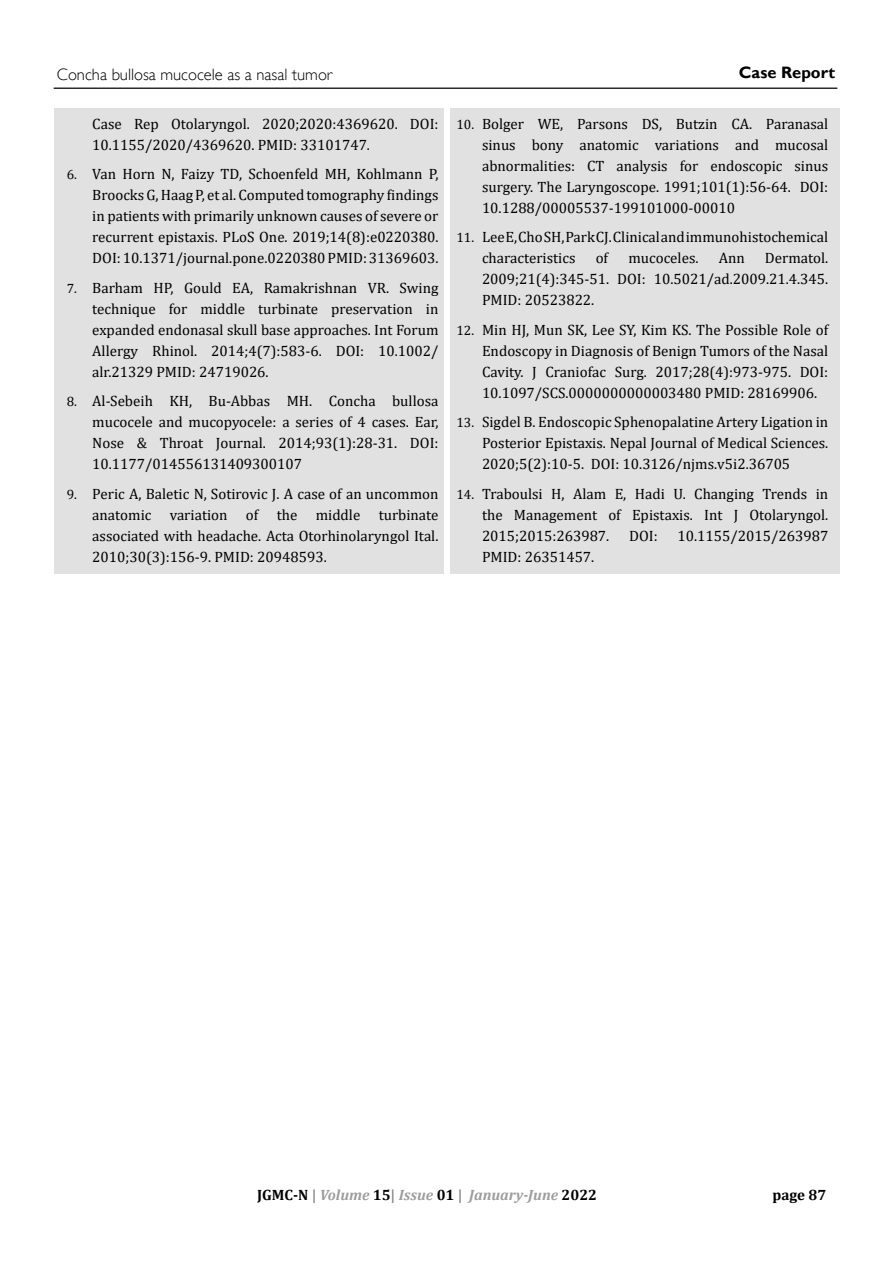
<style>
.page{position:relative;width:893px;height:1263px;background:#fff}
.page>*{position:absolute;margin:0;border:0;box-sizing:border-box;transform-origin:0 0}
.t1{font:300 16.5px "Gill Sans";color:#000}
.t2{font:700 16.5px "Gill Sans";color:#000}
.t3{font:15px/21px "Cambria";color:#000;text-align:justify}
.t4{font:italic 700 15px "Cambria";color:#9d9d9c}
.t5{font:700 15px "Cambria";color:#000}
.s1{font-size:13.5px}
.s2{font-style:normal;color:#000}
.s3{font-style:normal;color:#878787}
</style>
<div class="page">
<hr style="left:54px;top:88px;width:783px;height:1px;background:#000">
<div style="left:54px;top:108px;width:389px;height:466px;background:#e1e1e1"></div>
<div style="left:450px;top:108px;width:390px;height:466px;background:#e1e1e1"></div>
<p class="t1" style="left:57px;top:65px;width:277px">Concha bullosa mucocele as a nasal tumor</p>
<p class="t2" style="left:739px;top:63px;width:98px">Case Report</p>
<p class="t3" style="left:92px;top:113px;width:348px">Case Rep Otolaryngol. 2020;2020:4369620. DOI:<br>10.1155/2020/4369620. PMID: 33101747.</p>
<p class="t3" style="left:92px;top:163px;width:348px;text-indent:-26px"><span class="s1">6.</span> Van Horn N, Faizy TD, Schoenfeld MH, Kohlmann P, Broocks G, Haag P, et al. Computed tomography findings in patients with primarily unknown causes of severe or recurrent epistaxis. PLoS One. 2019;14(8):e0220380.<br>DOI: 10.1371/journal.pone.0220380 PMID: 31369603.</p>
<p class="t3" style="left:92px;top:277px;width:348px;text-indent:-26px"><span class="s1">7.</span> Barham HP, Gould EA, Ramakrishnan VR. Swing technique for middle turbinate preservation in expanded endonasal skull base approaches. Int Forum Allergy Rhinol. 2014;4(7):583-6. DOI: 10.1002/ alr.21329 PMID: 24719026.</p>
<p class="t3" style="left:92px;top:390px;width:348px;text-indent:-26px"><span class="s1">8.</span> Al-Sebeih KH, Bu-Abbas MH. Concha bullosa mucocele and mucopyocele: a series of 4 cases. Ear, Nose &amp; Throat Journal. 2014;93(1):28-31. DOI:<br>10.1177/014556131409300107</p>
<p class="t3" style="left:92px;top:483px;width:348px;text-indent:-26px"><span class="s1">9.</span> Peric A, Baletic N, Sotirovic J. A case of an uncommon anatomic variation of the middle turbinate associated with headache. Acta Otorhinolaryngol Ital.<br>2010;30(3):156-9. PMID: 20948593.</p>
<p class="t3" style="left:482px;top:113px;width:348px;text-indent:-26px"><span class="s1">10.</span> Bolger WE, Parsons DS, Butzin CA. Paranasal sinus bony anatomic variations and mucosal abnormalities: CT analysis for endoscopic sinus surgery. The Laryngoscope. 1991;101(1):56-64. DOI:<br>10.1288/00005537-199101000-00010</p>
<p class="t3" style="left:482px;top:226px;width:348px;text-indent:-26px"><span class="s1">11.</span> Lee E, Cho SH, Park CJ. Clinical and immunohistochemical characteristics</p>
<p class="t3" style="left:596px;top:247px;width:14px">of</p>
<p class="t3" style="left:628px;top:247px;width:72px">mucoceles.</p>
<p class="t3" style="left:719px;top:247px;width:28px">Ann</p>
<p class="t3" style="left:482px;top:247px;width:348px;text-indent:283px">Dermatol.<br>2009;21(4):345-51. DOI: 10.5021/ad.2009.21.4.345.<br>PMID: 20523822.</p>
<p class="t3" style="left:482px;top:319px;width:348px;text-indent:-26px"><span class="s1">12.</span> Min HJ, Mun SK, Lee SY, Kim KS. The Possible Role of Endoscopy in Diagnosis of Benign Tumors of the Nasal Cavity. J Craniofac Surg. 2017;28(4):973-975. DOI:<br>10.1097/SCS.0000000000003480 PMID: 28169906.</p>
<p class="t3" style="left:482px;top:411px;width:348px;text-indent:-26px"><span class="s1">13.</span> Sigdel B. Endoscopic Sphenopalatine Artery Ligation in Posterior Epistaxis. Nepal Journal of Medical Sciences.<br>2020;5(2):10-5. DOI: 10.3126/njms.v5i2.36705</p>
<p class="t3" style="left:482px;top:483px;width:348px;text-indent:-26px"><span class="s1">14.</span> Traboulsi H, Alam E, Hadi U. Changing Trends in the Management of Epistaxis. Int J Otolaryngol.<br>2015;2015:263987.</p>
<p class="t3" style="left:629px;top:525px;width:30px">DOI:</p>
<p class="t3" style="left:678px;top:525px;width:152px">10.1155/2015/263987</p>
<p class="t3" style="left:482px;top:546px;width:114px">PMID: 26351457.</p>
<p class="t4" style="left:257px;top:1186px;width:342px"><span class="s2">JGMC-N</span> <span class="s3">|</span> Volume <span class="s2">15</span><span class="s3">|</span> Issue <span class="s2">01</span> <span class="s3">|</span> January-June <span class="s2">2022</span></p>
<p class="t5" style="left:772px;top:1184px;width:55px">page 87</p>
</div>
